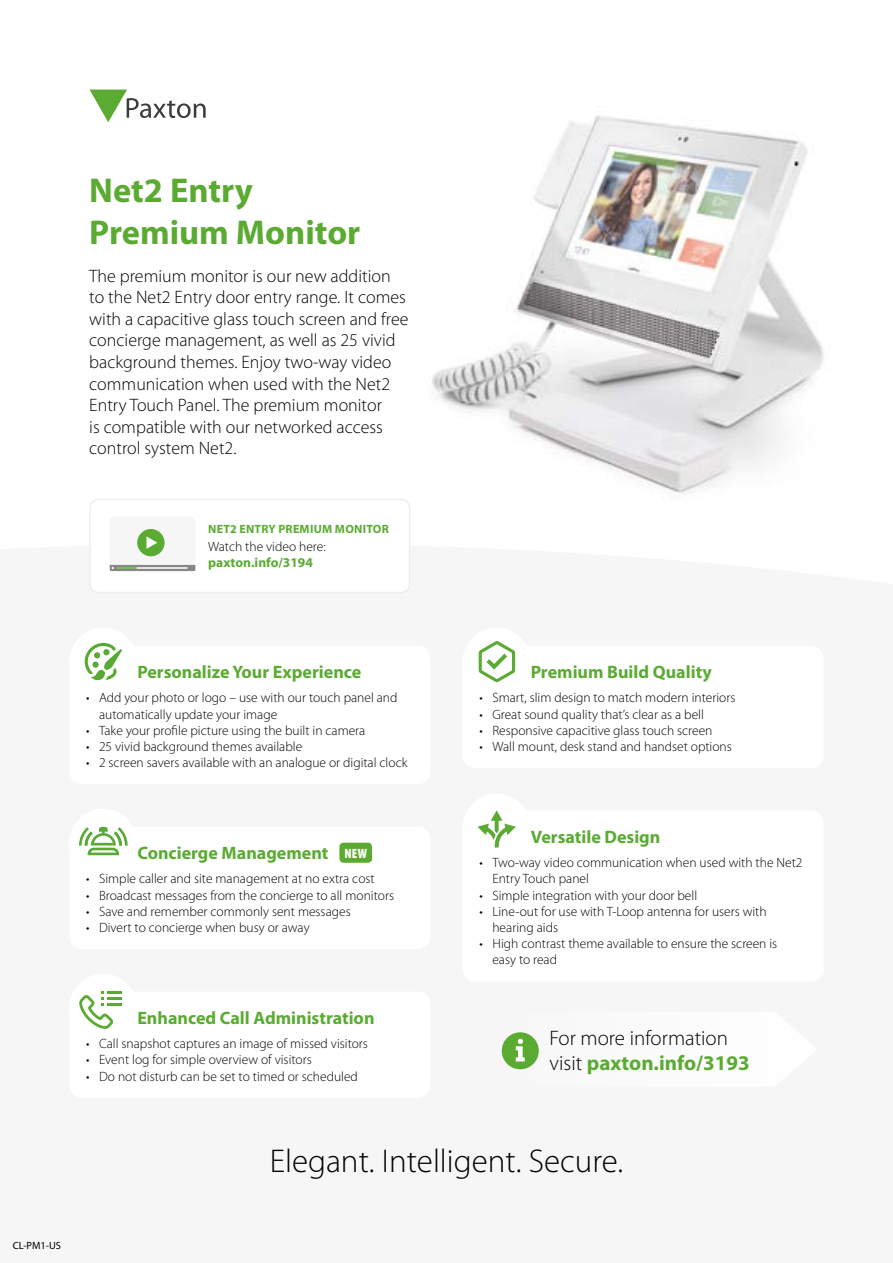
<style>
.page{position:relative;width:893px;height:1263px;background:#fff}
.page>*{position:absolute;margin:0;border:0;box-sizing:border-box;transform-origin:0 0}
.t1{font:700 34.5px/41.4px "Myriad Pro";color:#5bab33}
.t2{font:300 33px "Myriad Pro";color:#000}
.t3{font:300 21px/25.2px "Myriad Pro";color:#000}
.t4{font:300 18px/21.6px "Myriad Pro";color:#000}
.t5{font:700 18px "Myriad Pro";color:#5bab33}
.t6{font:300 13.5px/16.2px "Myriad Pro";color:#000}
.t7{font:700 13.5px "Myriad Pro";color:#5bab33}
.t8{font:900 condensed 13.5px "Myriad Pro";color:#fff}
.t9{font:700 12px "Myriad Pro";letter-spacing:.02em;color:#5bab33}
.t10{font:10.5px "Myriad Pro";color:#000}
.s1{font-weight:700;color:#5bab33}
</style>
<div class="page">
<div style="left:0;top:957px;width:893px;height:306px;background:#f6f6f6"></div>
<img style="left:432px;top:115px;width:392px;height:380px">
<div style="left:463px;top:810px;width:361px;height:171px;background:#fff;border-radius:13px"></div>
<svg style="left:89px;top:90px;width:117px;height:32px"></svg>
<svg style="left:477px;top:810px;width:39px;height:38px"></svg>
<div style="left:69px;top:991px;width:361px;height:107px;background:#fff;border-radius:13px"></div>
<svg style="left:84px;top:642px;width:38px;height:39px"></svg>
<svg style="left:79px;top:827px;width:49px;height:29px"></svg>
<svg style="left:79px;top:991px;width:43px;height:38px"></svg>
<svg style="left:478px;top:641px;width:38px;height:42px"></svg>
<div style="left:339px;top:843px;width:33px;height:20px;background:#5bab33;border-radius:4px"></div>
<div style="left:89px;top:499px;width:321px;height:94px;border:2px solid #ededed;border-radius:9px"></div>
<div style="left:110px;top:516px;width:85px;height:55px;background:#f6f6f6;border-radius:4px"></div>
<div style="left:137px;top:529px;width:28px;height:27px;background:#5bab33;border-radius:50%"></div>
<svg style="left:146px;top:536px;width:11px;height:13px"></svg>
<svg style="left:110px;top:565px;width:85px;height:6px"></svg>
<hr style="left:117px;top:567px;width:71px;height:2px;background:#fff">
<hr style="left:117px;top:567px;width:20px;height:2px;background:#5bab33">
<svg style="left:501px;top:1032px;width:38px;height:38px"></svg>
<h1 class="t1" style="left:89px;top:169px;width:273px">Net2 Entry<br>Premium Monitor</h1>
<p class="t4" style="left:89px;top:265px;width:321px">The premium monitor is our new addition to the Net2 Entry door entry range. It comes with a capacitive glass touch screen and free concierge management, as well as 25 vivid background themes. Enjoy two-way video communication when used with the Net2<br>Entry Touch Panel. The premium monitor<br>is compatible with our networked access control system Net2.</p>
<p class="t9" style="left:208px;top:521px;width:182px">NET2 ENTRY PREMIUM MONITOR</p>
<p class="t6" style="left:208px;top:538px;width:119px">Watch the video here:</p>
<p class="t7" style="left:208px;top:554px;width:106px">paxton.info/3194</p>
<h3 class="t5" style="left:137px;top:660px;width:226px">Personalize Your Experience</h3>
<p class="t6" style="left:99px;top:690px;width:300px;text-indent:-13px">• Add your photo or logo – use with our touch panel and automatically update your image</p>
<p class="t6" style="left:86px;top:722px;width:281px">• Take your profile picture using the built in camera</p>
<p class="t6" style="left:86px;top:738px;width:217px">• 25 vivid background themes available</p>
<p class="t6" style="left:86px;top:754px;width:323px">• 2 screen savers available with an analogue or digital clock</p>
<h3 class="t5" style="left:137px;top:841px;width:193px">Concierge Management</h3>
<p class="t6" style="left:86px;top:871px;width:290px">• Simple caller and site management at no extra cost</p>
<p class="t6" style="left:86px;top:887px;width:309px">• Broadcast messages from the concierge to all monitors</p>
<p class="t6" style="left:86px;top:903px;width:266px">• Save and remember commonly sent messages</p>
<p class="t6" style="left:86px;top:919px;width:225px">• Divert to concierge when busy or away</p>
<p class="t8" style="left:344px;top:845px;width:24px">NEW</p>
<h3 class="t5" style="left:137px;top:1006px;width:239px">Enhanced Call Administration</h3>
<p class="t6" style="left:86px;top:1035px;width:283px">• Call snapshot captures an image of missed visitors</p>
<p class="t6" style="left:86px;top:1052px;width:227px">• Event log for simple overview of visitors</p>
<p class="t6" style="left:86px;top:1068px;width:273px">• Do not disturb can be set to timed or scheduled</p>
<h3 class="t5" style="left:531px;top:660px;width:183px">Premium Build Quality</h3>
<p class="t6" style="left:480px;top:690px;width:257px">• Smart, slim design to match modern interiors</p>
<p class="t6" style="left:480px;top:706px;width:226px">• Great sound quality that’s clear as a bell</p>
<p class="t6" style="left:480px;top:722px;width:234px">• Responsive capacitive glass touch screen</p>
<p class="t6" style="left:480px;top:738px;width:254px">• Wall mount, desk stand and handset options</p>
<h3 class="t5" style="left:531px;top:825px;width:131px">Versatile Design</h3>
<p class="t6" style="left:492px;top:854px;width:312px;text-indent:-13px">• Two-way video communication when used with the Net2<br>Entry Touch panel</p>
<p class="t6" style="left:480px;top:887px;width:219px">• Simple integration with your door bell</p>
<p class="t6" style="left:492px;top:903px;width:276px;text-indent:-13px">• Line-out for use with T-Loop antenna for users with hearing aids</p>
<p class="t6" style="left:492px;top:935px;width:286px;text-indent:-13px">• High contrast theme available to ensure the screen is easy to read</p>
<h3 class="t3" style="left:550px;top:1025px;width:202px">For more information visit <span class="s1">paxton.info/3193</span></h3>
<p class="t10" style="left:13px;top:1238px;width:50px">CL-PM1-US</p>
<h2 class="t2" style="left:270px;top:1141px;width:355px">Elegant. Intelligent. Secure.</h2>
</div>
